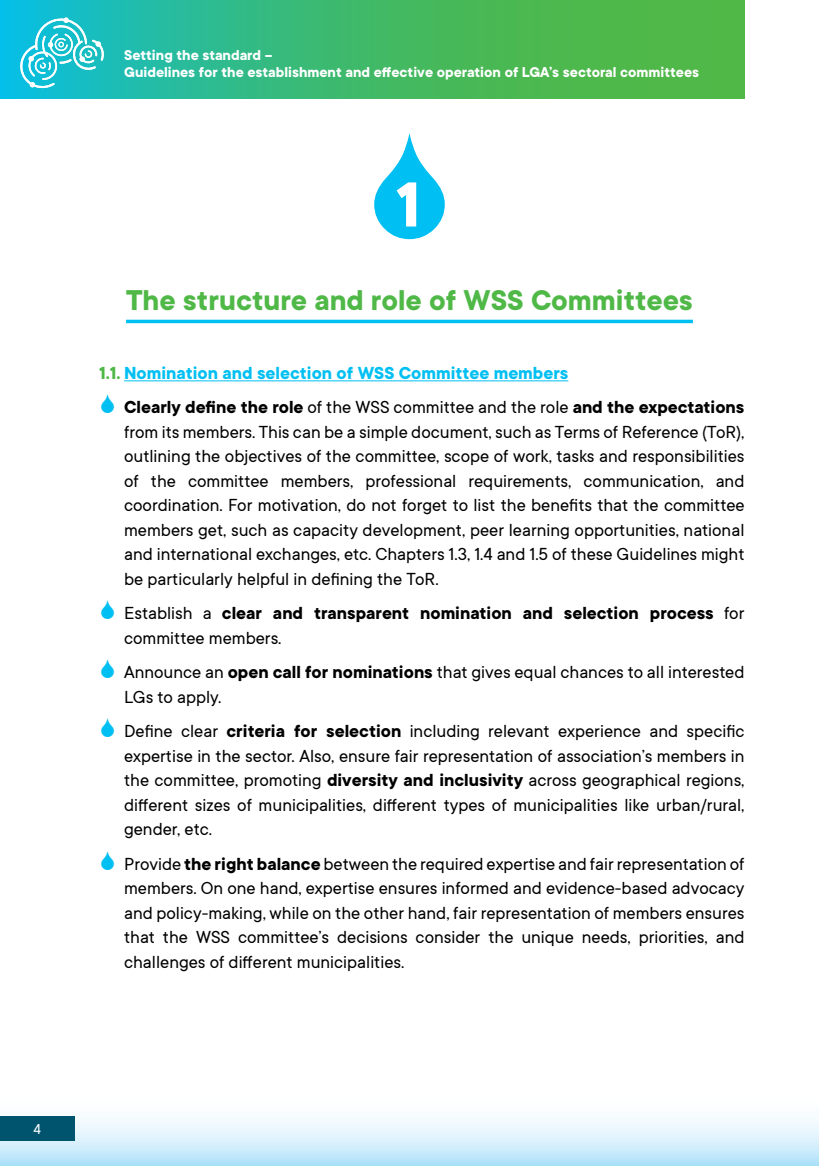
<style>
.page{position:relative;width:819px;height:1166px;background:#fff}
.page>*{position:absolute;margin:0;border:0;box-sizing:border-box;transform-origin:0 0}
.t1{font:700 70px "TT Commons";color:#fff}
.NASLOV{font:700 31.5px "TT Commons";color:#4fb847}
.t2{font:19.25px/24.5px "TT Commons";color:#000;text-align:justify}
.t3{font:700 19.25px/24.5px "TT Commons";color:#000}
.podpoglavje{font:700 19.25px "TT Commons";color:#00bff2}
.t4{font:700 15.75px/17.5px "TT Commons";color:#fff}
.t5{font:15.75px "TT Commons";color:#fff}
.s1{color:#4fb847}
.s2{font-weight:700}
.s3{font-weight:400}
</style>
<div class="page">
<div style="left:0;top:1091px;width:819px;height:75px;background:linear-gradient(to bottom,#fff,#bbe5f9)"></div>
<svg style="left:0;top:0;width:744px;height:98px;background:#3cb970"></svg>
<div style="left:0;top:1116px;width:74px;height:25px;background:#00546e"></div>
<svg style="left:19px;top:18px;width:85px;height:70px;background:#46cbd7"></svg>
<hr style="left:126px;top:320px;width:567px;height:3px;background:#00bff2">
<hr style="left:124px;top:380px;width:444px;height:1px;background:#00bff2">
<svg style="left:374px;top:133px;width:71px;height:106px"></svg>
<p class="t4" style="left:124px;top:46px;width:576px">Setting the standard –<br>Guidelines for the establishment and effective operation of LGA’s sectoral committees</p>
<p class="t1" style="left:396px;top:166px;width:26px">1</p>
<p class="NASLOV" style="left:126px;top:282px;width:568px">The structure and role of WSS Committees</p>
<p class="podpoglavje" style="left:99px;top:362px;width:470px"><span class="s1">1.1.</span> Nomination and selection of WSS Committee members</p>
<p class="t2" style="left:124px;top:395px;width:622px"><span class="s2">Clearly define the role</span> of the WSS committee and the role <span class="s2">and the expectations </span>from its members. This can be a simple document, such as Terms of Reference (ToR), outlining the objectives of the committee, scope of work, tasks and responsibilities of the committee members, professional requirements, communication, and coordination. For motivation, do not forget to list the benefits that the committee members get, such as capacity development, peer learning opportunities, national and international exchanges, etc. Chapters 1.3, 1.4 and 1.5 of these Guidelines might be particularly helpful in defining the ToR.</p>
<p class="t3" style="left:124px;top:601px;width:622px"><span class="s3">Establish a</span> clear and transparent nomination and selection process <span class="s3">for committee members.</span></p>
<p class="t2" style="left:124px;top:660px;width:622px">Announce an <span class="s2">open call for nominations</span> that gives equal chances to all interested<br>LGs to apply.</p>
<p class="t2" style="left:124px;top:719px;width:622px">Define clear <span class="s2">criteria for selection</span> including relevant experience and specific expertise in the sector. Also, ensure fair representation of association’s members in the committee, promoting <span class="s2">diversity and inclusivity</span> across geographical regions, different sizes of municipalities, different types of municipalities like urban/rural, gender, etc.</p>
<p class="t2" style="left:124px;top:851px;width:622px">Provide <span class="s2">the right balance</span> between the required expertise and fair representation of members. On one hand, expertise ensures informed and evidence-based advocacy and policy-making, while on the other hand, fair representation of members ensures that the WSS committee’s decisions consider the unique needs, priorities, and challenges of different municipalities.</p>
<p class="t5" style="left:33px;top:1121px;width:9px">4</p>
</div>
